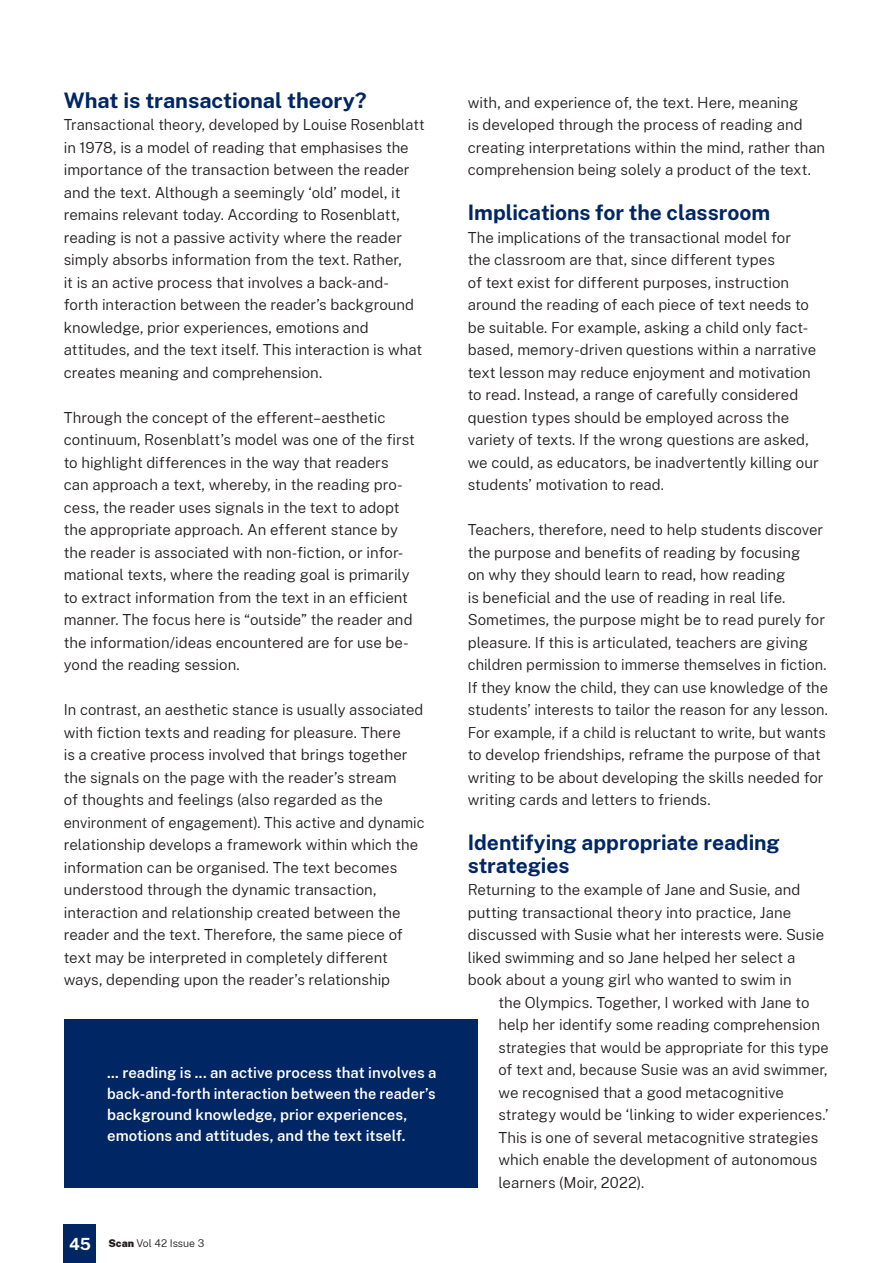
<style>
.page{position:relative;width:893px;height:1263px;background:#fff}
.page>*{position:absolute;margin:0;border:0;box-sizing:border-box;transform-origin:0 0}
.Body_copy{font:700 21px/22.5px "Public Sans";color:#002664}
.Body_copy-2{font:300 15px/22.5px "Public Sans";color:#231f20}
.t1{font:600 15px/21px "Public Sans";letter-spacing:.005em;color:#fff}
.t2{font:300 10.5px "Public Sans";color:#231f20}
.s1{font-weight:700;font-size:16.5px;color:#fff}
.s2{font-weight:900}
</style>
<div class="page">
<div style="left:64px;top:1225px;width:32px;height:38px;background:#002664"></div>
<div style="left:64px;top:1020px;width:413px;height:168px;background:#002664"></div>
<p class="Body_copy" style="left:64px;top:87px;width:305px">What is transactional theory?</p>
<p class="Body_copy-2" style="left:64px;top:113px;width:362px">Transactional theory, developed by Louise Rosenblatt in 1978, is a model of reading that emphasises the importance of the transaction between the reader and the text. Although a seemingly ‘old’ model, it remains relevant today. According to Rosenblatt, reading is not a passive activity where the reader simply absorbs information from the text. Rather,<br>it is an active process that involves a back-and&shy;forth interaction between the reader’s background knowledge, prior experiences, emotions and attitudes, and the text itself. This interaction is what creates meaning and comprehension.</p>
<p class="Body_copy-2" style="left:64px;top:405px;width:353px">Through the concept of the efferent–aesthetic continuum, Rosenblatt’s model was one of the first to highlight differences in the way that readers can approach a text, whereby, in the reading pro&shy;cess, the reader uses signals in the text to adopt the appropriate approach. An efferent stance by the reader is associated with non-fiction, or infor&shy;mational texts, where the reading goal is primarily to extract information from the text in an efficient manner. The focus here is “outside” the reader and the information/ideas encountered are for use be&shy;yond the reading session.</p>
<p class="Body_copy-2" style="left:64px;top:698px;width:362px">In contrast, an aesthetic stance is usually associated with fiction texts and reading for pleasure. There<br>is a creative process involved that brings together the signals on the page with the reader’s stream<br>of thoughts and feelings (also regarded as the environment of engagement). This active and dynamic relationship develops a framework within which the information can be organised. The text becomes understood through the dynamic transaction, interaction and relationship created between the reader and the text. Therefore, the same piece of text may be interpreted in completely different ways, depending upon the reader’s relationship</p>
<p class="t1" style="left:107px;top:1061px;width:331px">... reading is ... an active process that involves a back-and-forth interaction between the reader’s background knowledge, prior experiences, emotions and attitudes, and the text itself.</p>
<p class="t2" style="left:69px;top:1236px;width:137px"><span class="s1">45</span> <span class="s2">Scan</span> Vol 42 Issue 3</p>
<p class="Body_copy-2" style="left:468px;top:90px;width:359px">with, and experience of, the text. Here, meaning<br>is developed through the process of reading and creating interpretations within the mind, rather than comprehension being solely a product of the text.</p>
<p class="Body_copy" style="left:468px;top:200px;width:304px">Implications for the classroom</p>
<p class="Body_copy-2" style="left:468px;top:225px;width:353px">The implications of the transactional model for<br>the classroom are that, since different types<br>of text exist for different purposes, instruction around the reading of each piece of text needs to be suitable. For example, asking a child only fact&shy;based, memory-driven questions within a narrative text lesson may reduce enjoyment and motivation to read. Instead, a range of carefully considered question types should be employed across the variety of texts. If the wrong questions are asked, we could, as educators, be inadvertently killing our students’ motivation to read.</p>
<p class="Body_copy-2" style="left:468px;top:518px;width:362px">Teachers, therefore, need to help students discover the purpose and benefits of reading by focusing<br>on why they should learn to read, how reading<br>is beneficial and the use of reading in real life.<br>Sometimes, the purpose might be to read purely for pleasure. If this is articulated, teachers are giving children permission to immerse themselves in fiction.<br>If they know the child, they can use knowledge of the students’ interests to tailor the reason for any lesson.<br>For example, if a child is reluctant to write, but wants to develop friendships, reframe the purpose of that writing to be about developing the skills needed for writing cards and letters to friends.</p>
<p class="Body_copy" style="left:468px;top:830px;width:313px">Identifying appropriate reading strategies</p>
<p class="Body_copy-2" style="left:468px;top:878px;width:334px">Returning to the example of Jane and Susie, and</p>
<p class="Body_copy-2" style="left:468px;top:900px;width:325px">putting transactional theory into practice, Jane</p>
<p class="Body_copy-2" style="left:468px;top:923px;width:358px">discussed with Susie what her interests were. Susie</p>
<p class="Body_copy-2" style="left:468px;top:945px;width:329px">liked swimming and so Jane helped her select a</p>
<p class="Body_copy-2" style="left:468px;top:968px;width:325px">book about a young girl who wanted to swim in</p>
<p class="Body_copy-2" style="left:498px;top:990px;width:312px">the Olympics. Together, I worked with Jane to</p>
<p class="Body_copy-2" style="left:498px;top:1013px;width:323px">help her identify some reading comprehension</p>
<p class="Body_copy-2" style="left:498px;top:1035px;width:332px">strategies that would be appropriate for this type</p>
<p class="Body_copy-2" style="left:498px;top:1058px;width:331px">of text and, because Susie was an avid swimmer,</p>
<p class="Body_copy-2" style="left:498px;top:1080px;width:287px">we recognised that a good metacognitive</p>
<p class="Body_copy-2" style="left:498px;top:1103px;width:332px">strategy would be ‘linking to wider experiences.’</p>
<p class="Body_copy-2" style="left:498px;top:1125px;width:321px">This is one of several metacognitive strategies</p>
<p class="Body_copy-2" style="left:498px;top:1148px;width:320px">which enable the development of autonomous</p>
<p class="Body_copy-2" style="left:498px;top:1170px;width:147px">learners (Moir, 2022).</p>
</div>
